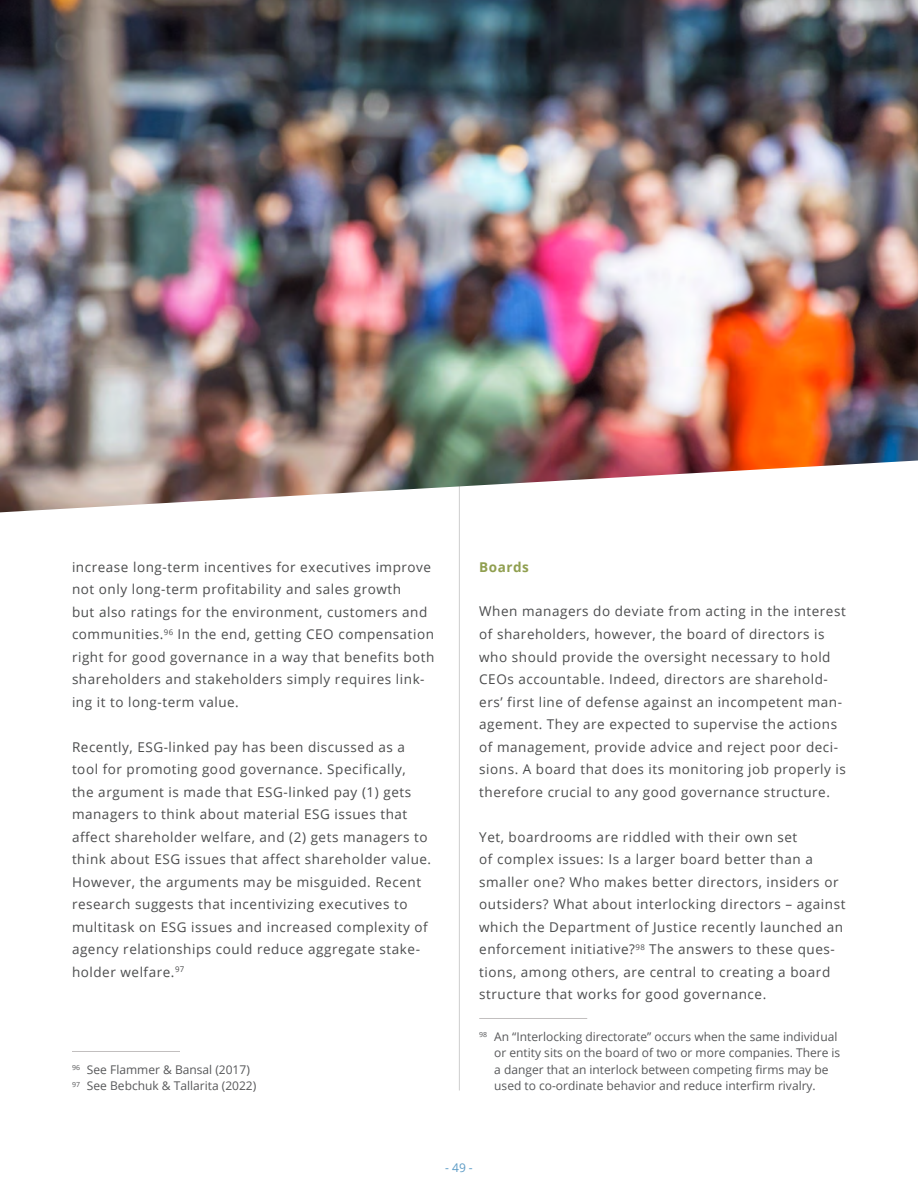
<style>
.page{position:relative;width:918px;height:1188px;background:#fff}
.page>*{position:absolute;margin:0;border:0;box-sizing:border-box;transform-origin:0 0}
.Body{font:13.5px/22.5px "Open Sans";letter-spacing:.04em;color:#4b4c4d}
.Heading_4{font:700 13.5px "Open Sans";letter-spacing:.04em;color:#909f50}
.t1{font:12px/16.5px "Open Sans";color:#57585a}
.t2{font:12px "Open Sans";color:#5c9bc5}
</style>
<div class="page">
<hr style="left:459px;top:195px;width:1px;height:895px;background:#cfcfcf">
<hr style="left:72px;top:1051px;width:108px;height:1px;background:#c2bfbf">
<hr style="left:479px;top:1018px;width:108px;height:1px;background:#c2bfbf">
<img style="left:0;top:0;width:918px;height:512px">
<p class="Body" style="left:72px;top:555px;width:364px">increase long-term incentives for executives improve not only long-term profitability and sales growth<br>but also ratings for the environment, customers and communities.<sup>96</sup> In the end, getting CEO compensation right for good governance in a way that benefits both shareholders and stakeholders simply requires link&shy;ing it to long-term value.</p>
<p class="Body" style="left:72px;top:735px;width:361px">Recently, ESG-linked pay has been discussed as a tool for promoting good governance. Specifically,<br>the argument is made that ESG-linked pay (1) gets managers to think about material ESG issues that affect shareholder welfare, and (2) gets managers to think about ESG issues that affect shareholder value.<br>However, the arguments may be misguided. Recent research suggests that incentivizing executives to multitask on ESG issues and increased complexity of agency relationships could reduce aggregate stake&shy;holder welfare.<sup>97</sup></p>
<p class="t1" style="left:72px;top:1061px;width:179px"><sup>96</sup> See Flammer &amp; Bansal (2017)</p>
<p class="t1" style="left:72px;top:1078px;width:186px"><sup>97</sup> See Bebchuk &amp; Tallarita (2022)</p>
<p class="Heading_4" style="left:479px;top:557px;width:51px">Boards</p>
<p class="Body" style="left:479px;top:600px;width:368px">When managers do deviate from acting in the interest of shareholders, however, the board of directors is who should provide the oversight necessary to hold CEOs accountable. Indeed, directors are sharehold&shy;ers’ first line of defense against an incompetent man&shy;agement. They are expected to supervise the actions of management, provide advice and reject poor deci&shy;sions. A board that does its monitoring job properly is therefore crucial to any good governance structure.</p>
<p class="Body" style="left:479px;top:825px;width:368px">Yet, boardrooms are riddled with their own set<br>of complex issues: Is a larger board better than a smaller one? Who makes better directors, insiders or outsiders? What about interlocking directors – against which the Department of Justice recently launched an enforcement initiative?<sup>98</sup> The answers to these ques&shy;tions, among others, are central to creating a board structure that works for good governance.</p>
<p class="t1" style="left:494px;top:1028px;width:348px;text-indent:-15px"><sup>98</sup> An “Interlocking directorate” occurs when the same individual or entity sits on the board of two or more companies. There is a danger that an interlock between competing firms may be used to co-ordinate behavior and reduce interfirm rivalry.</p>
<p class="t2" style="left:445px;top:1159px;width:29px">- 49 -</p>
</div>
